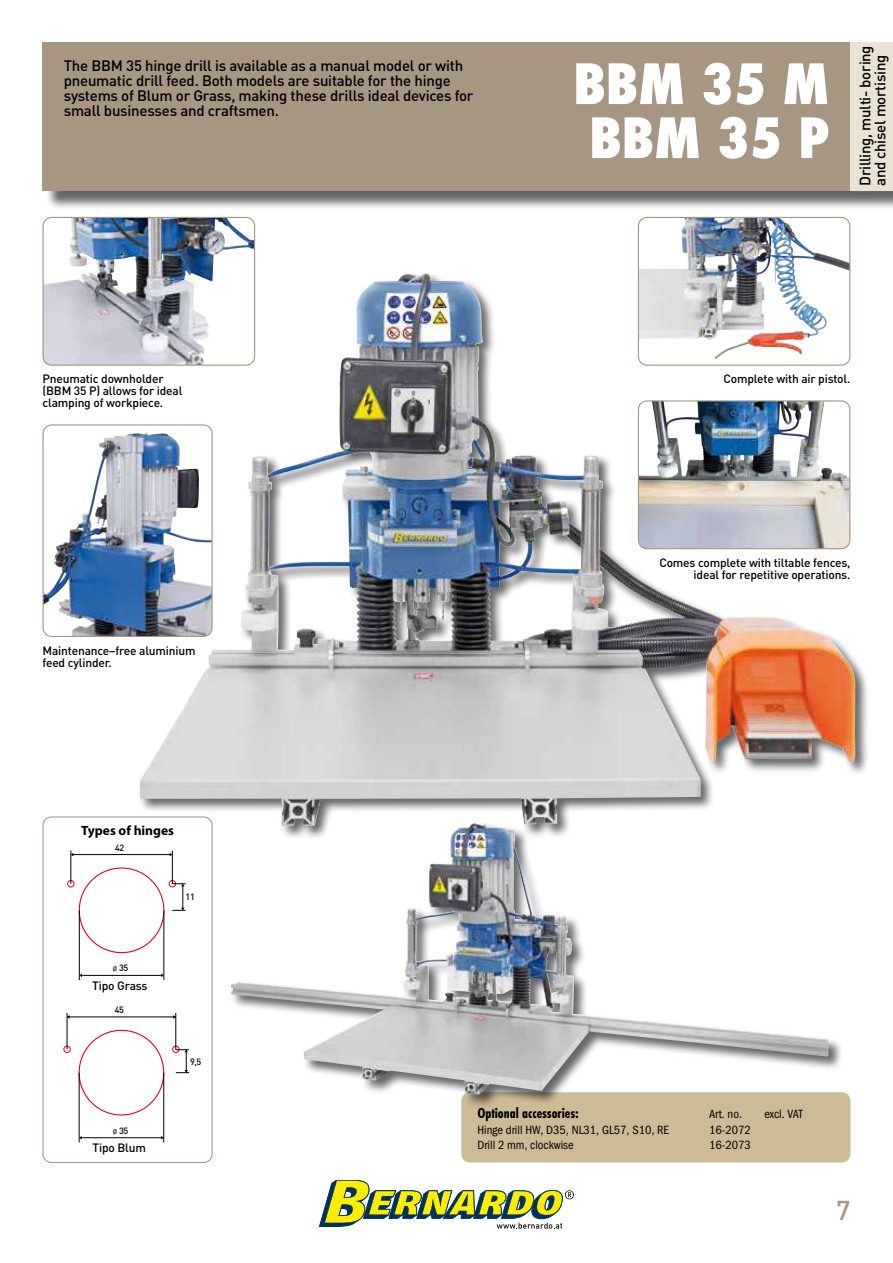
<style>
.page{position:relative;width:893px;height:1263px;background:#fff}
.page>*{position:absolute;margin:0;border:0;box-sizing:border-box;transform-origin:0 0}
.t1{font:800 condensed 54px/54px "Futura";color:#fff}
.t2{font:500 27px "DIN Pro";color:#a69682}
.t3{font:500 15px/15px "DIN Pro";letter-spacing:-.015em;color:#000}
.t4{font:700 15px "Futura PT Cond";color:#000}
.t5{font:700 13.5px "Myriad Pro";color:#000}
.t6{font:500 12px/12px "DIN Pro";letter-spacing:-.015em;color:#000}
.t7{font:12px "Franklin Gothic Book Cond ITC";color:#000}
.t8{font:500 9px "DIN Pro";letter-spacing:-.045em;color:#000}
.s1{font-family:"Franklin Gothic Book Cond ITC";font-weight:400}
</style>
<div class="page">
<div style="left:45px;top:45px;width:848px;height:165px;background:#000;opacity:.6"></div>
<div style="left:43px;top:43px;width:807px;height:148px;background:#a69682"></div>
<div style="left:850px;top:43px;width:43px;height:148px;background:#eae2d2"></div>
<div style="left:138px;top:272px;width:732px;height:568px;background:#000;opacity:.6"></div>
<img style="left:140px;top:269px;width:561px;height:557px">
<div style="left:43px;top:816px;width:170px;height:347px;border:1px solid #a69682;border-radius:8px"></div>
<img style="left:43px;top:217px;width:212px;height:148px">
<div style="left:43px;top:217px;width:212px;height:149px;border:1px solid #a69682;border-radius:9px"></div>
<img style="left:638px;top:217px;width:178px;height:123px">
<div style="left:638px;top:217px;width:212px;height:149px;border:1px solid #a69682;border-radius:9px"></div>
<img style="left:638px;top:401px;width:212px;height:148px">
<div style="left:638px;top:400px;width:212px;height:149px;border:1px solid #a69682;border-radius:9px"></div>
<img style="left:45px;top:432px;width:101px;height:176px">
<div style="left:43px;top:424px;width:170px;height:213px;border:1px solid #a69682;border-radius:9px"></div>
<hr style="left:79px;top:910px;width:1px;height:70px;background:#000">
<hr style="left:164px;top:910px;width:1px;height:70px;background:#000">
<hr style="left:81px;top:975px;width:82px;height:1px;background:#000">
<div style="left:67px;top:880px;width:7px;height:7px;border:1px solid #e2001a;border-radius:50%"></div>
<div style="left:169px;top:880px;width:7px;height:7px;border:1px solid #e2001a;border-radius:50%"></div>
<hr style="left:71px;top:851px;width:1px;height:33px;background:#000">
<hr style="left:172px;top:851px;width:1px;height:33px;background:#000">
<hr style="left:72px;top:854px;width:99px;height:1px;background:#000">
<svg style="left:172px;top:883px;width:14px;height:28px"></svg>
<hr style="left:79px;top:1073px;width:1px;height:69px;background:#000">
<hr style="left:163px;top:1073px;width:1px;height:69px;background:#000">
<hr style="left:81px;top:1137px;width:81px;height:1px;background:#000">
<div style="left:63px;top:1046px;width:8px;height:7px;border:1px solid #e2001a;border-radius:50%"></div>
<div style="left:172px;top:1046px;width:7px;height:7px;border:1px solid #e2001a;border-radius:50%"></div>
<hr style="left:67px;top:1013px;width:1px;height:36px;background:#000">
<hr style="left:176px;top:1013px;width:1px;height:37px;background:#000">
<hr style="left:67px;top:1017px;width:109px;height:1px;background:#000">
<svg style="left:176px;top:1049px;width:13px;height:24px"></svg>
<svg style="left:67px;top:1015px;width:3px;height:4px"></svg>
<div style="left:461px;top:1092px;width:389px;height:70px;background:#cbbb96;border-radius:9px"></div>
<div style="left:230px;top:821px;width:614px;height:288px;background:#000;opacity:.6"></div>
<img style="left:231px;top:822px;width:598px;height:272px">
<svg style="left:319px;top:1180px;width:255px;height:49px"></svg>
<p class="t3" style="left:64px;top:57px;width:411px">The BBM 35 hinge drill is available as a manual model or with pneumatic drill feed. Both models are suitable for the hinge systems of Blum or Grass, making these drills ideal devices for small businesses and craftsmen.</p>
<h1 class="t1" style="left:573px;top:57px;width:257px">BBM 35 M<br>BBM 35 P</h1>
<p class="t3" style="left:857px;top:186px;width:142px;rotate:-90deg">Drilling, multi- boring and chisel mortising</p>
<p class="t6" style="left:43px;top:373px;width:141px">Pneumatic downholder (BBM 35 P) allows for ideal clamping of workpiece.</p>
<p class="t6" style="left:43px;top:644px;width:155px">Maintenance–free aluminium feed cylinder.</p>
<p class="t5" style="left:81px;top:822px;width:95px">Types of hinges</p>
<p class="t8" style="left:115px;top:841px;width:11px">42</p>
<p class="t8" style="left:113px;top:962px;width:17px"><span class="s1">ø</span> 35</p>
<p class="t6" style="left:92px;top:979px;width:57px">Tipo Grass</p>
<p class="t8" style="left:115px;top:1004px;width:11px">45</p>
<p class="t8" style="left:113px;top:1124px;width:17px"><span class="s1">ø</span> 35</p>
<p class="t6" style="left:93px;top:1141px;width:55px">Tipo Blum</p>
<p class="t8" style="left:186px;top:891px;width:11px">11</p>
<p class="t8" style="left:190px;top:1055px;width:13px">9,5</p>
<p class="t6" style="left:723px;top:373px;width:128px">Complete with air pistol.</p>
<p class="t6" style="left:659px;top:556px;width:193px;text-align:right">Comes complete with tiltable fences, ideal for repetitive operations.</p>
<p class="t4" style="left:477px;top:1104px;width:103px">Optional accessories:</p>
<p class="t7" style="left:709px;top:1107px;width:34px">Art. no.</p>
<p class="t7" style="left:764px;top:1107px;width:40px">excl. VAT</p>
<p class="t7" style="left:477px;top:1123px;width:193px">Hinge drill HW, D35, NL31, GL57, S10, RE</p>
<p class="t7" style="left:709px;top:1123px;width:43px">16-2072</p>
<p class="t7" style="left:477px;top:1138px;width:98px">Drill 2 mm, clockwise</p>
<p class="t7" style="left:709px;top:1138px;width:43px">16-2073</p>
<h2 class="t2" style="left:836px;top:1192px;width:16px">7</h2>
</div>
